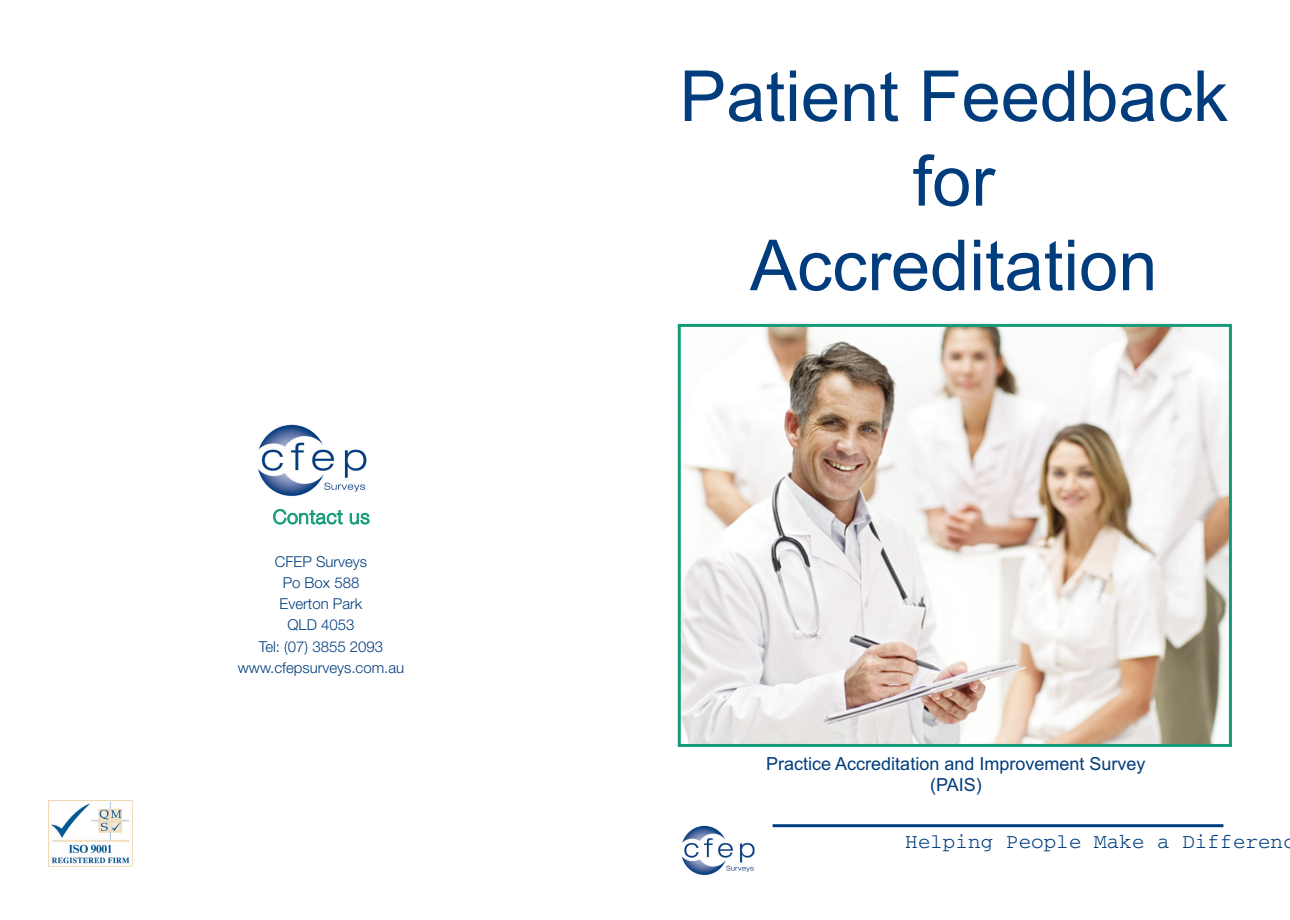
<style>
.page{position:relative;width:1290px;height:920px;background:#fff}
.page>*{position:absolute;margin:0;border:0;box-sizing:border-box;transform-origin:0 0}
.t1{font:70.5px/84.6px "Arial";color:#013d7d;text-align:center}
.t2{font:21px "Courier";color:#013d7d}
.t3{font:300 19.5px "Helvetica Neue LT";letter-spacing:.025em;color:#159b78}
.t4{font:18px/21.6px "Arial";color:#013d7d;text-align:center}
.t5{font:300 15px/21px "Helvetica Neue LT";color:#013d7d;text-align:center}
</style>
<div class="page">
<img style="left:258px;top:424px;width:109px;height:73px">
<img style="left:681px;top:825px;width:74px;height:50px">
<hr style="left:773px;top:824px;width:450px;height:3px;background:#013d7d">
<img style="left:48px;top:801px;width:85px;height:65px">
<img style="left:682px;top:328px;width:546px;height:415px">
<div style="left:678px;top:324px;width:554px;height:423px;border:3px solid #159b78"></div>
<h3 class="t3" style="left:273px;top:505px;width:98px">Contact us</h3>
<p class="t5" style="left:238px;top:551px;width:168px">CFEP Surveys<br>Po Box 588<br>Everton Park<br>QLD 4053<br>Tel: (07) 3855 2093 www.cfepsurveys.com.au</p>
<h1 class="t1" style="left:679px;top:54px;width:550px">Patient Feedback for<br>Accreditation</h1>
<p class="t4" style="left:766px;top:753px;width:381px">Practice Accreditation and Improvement Survey (PAIS)</p>
<h2 class="t2" style="left:905px;top:835px;width:392px">Helping People Make a Differenc</h2>
</div>
